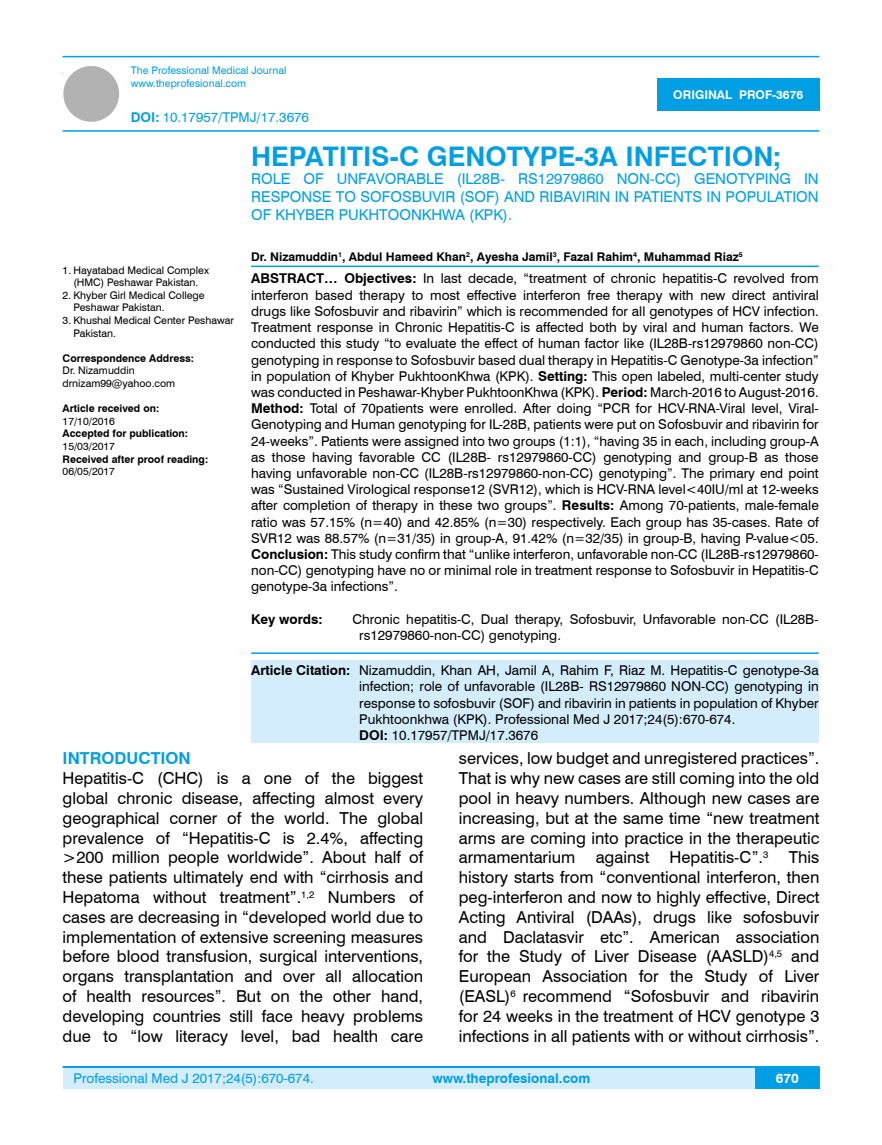
<style>
.page{position:relative;width:882px;height:1145px;background:#fff}
.page>*{position:absolute;margin:0;border:0;box-sizing:border-box;transform-origin:0 0}
.t1{font:700 27px "Swiss 721 BT";color:#009fe3}
.t2{font:16.5px/19.8px "Swiss 721 BT";color:#000;text-align:justify}
.t3{font:700 16.5px "Swiss 721 BT";color:#009fe3}
.t4{font:15px/18px "Swiss 721 BT";color:#009fe3;text-align:justify}
.t5{font:13.5px/16.2px "Swiss 721 BT";color:#000}
.t6{font:13.5px "Swiss 721 BT";color:#009fe3}
.t7{font:700 13.5px "Swiss 721 BT";color:#009fe3}
.t8{font:700 13.5px "Swiss 721 BT";color:#000}
.t9{font:700 13.5px "Swiss 721 BT";color:#fff}
.t10{font:700 12px "Swiss 721 BT";color:#000}
.t11{font:700 12px "Swiss 721 BT";color:#fff}
.t12{font:10.5px/12.6px "Swiss 721 BT";color:#000}
.t13{font:700 10.5px "Swiss 721 BT";color:#000}
.t14{font:10.5px/12.6px "Swiss 721 BT";color:#009fe3}
.s1{font-weight:700}
</style>
<div class="page">
<div style="left:63px;top:1067px;width:756px;height:21px;background:#d4edfc"></div>
<hr style="left:63px;top:1066px;width:756px;height:2px;background:#009fe3">
<div style="left:754px;top:1068px;width:65px;height:20px;background:#009fe3"></div>
<hr style="left:63px;top:56px;width:756px;height:1px;background:#009fe3">
<hr style="left:63px;top:130px;width:756px;height:2px;background:#009fe3">
<div style="left:63px;top:66px;width:56px;height:56px;background:#b3b2b2;border-radius:50%"></div>
<div style="left:657px;top:78px;width:162px;height:33px;background:#009fe3"></div>
<hr style="left:251px;top:265px;width:567px;height:2px;background:#009fe3">
<hr style="left:251px;top:652px;width:567px;height:2px;background:#009fe3">
<div style="left:251px;top:660px;width:567px;height:83px;background:#d4edfc"></div>
<p class="t14" style="left:131px;top:64px;width:157px">The Professional Medical Journal www.theprofesional.com</p>
<p class="t6" style="left:131px;top:108px;width:179px"><span class="s1">DOI:</span> 10.17957/TPMJ/17.3676</p>
<p class="t11" style="left:673px;top:87px;width:131px">ORIGINAL PROF-3676</p>
<p class="t12" style="left:63px;top:263px;width:148px;text-align:center">1. Hayatabad Medical Complex (HMC) Peshawar Pakistan.</p>
<p class="t12" style="left:73px;top:288px;width:132px;text-indent:-11px">2. Khyber Girl Medical College<br>Peshawar Pakistan.</p>
<p class="t12" style="left:73px;top:313px;width:162px;text-indent:-11px">3. Khushal Medical Center Peshawar<br>Pakistan.</p>
<p class="t13" style="left:63px;top:351px;width:133px">Correspondence Address:</p>
<p class="t12" style="left:63px;top:364px;width:114px">Dr. Nizamuddin drnizam99@yahoo.com</p>
<p class="t13" style="left:63px;top:401px;width:98px">Article received on:</p>
<p class="t12" style="left:63px;top:414px;width:54px">17/10/2016</p>
<p class="t13" style="left:63px;top:426px;width:127px">Accepted for publication:</p>
<p class="t12" style="left:63px;top:439px;width:54px">15/03/2017</p>
<p class="t13" style="left:63px;top:451px;width:147px">Received after proof reading:</p>
<p class="t12" style="left:63px;top:465px;width:54px">06/05/2017</p>
<h1 class="t1" style="left:251px;top:137px;width:531px">HEPATITIS-C GENOTYPE-3A INFECTION;</h1>
<p class="t4" style="left:251px;top:169px;width:569px">ROLE OF UNFAVORABLE (IL28B- RS12979860 NON-CC) GENOTYPING IN RESPONSE TO SOFOSBUVIR (SOF) AND RIBAVIRIN IN PATIENTS IN POPULATION OF KHYBER PUKHTOONKHWA (KPK).</p>
<p class="t10" style="left:251px;top:248px;width:493px">Dr. Nizamuddin<sup>1</sup>, Abdul Hameed Khan<sup>2</sup>, Ayesha Jamil<sup>3</sup>, Fazal Rahim<sup>4</sup>, Muhammad Riaz<sup>5</sup></p>
<p class="t5" style="left:251px;top:270px;width:569px;text-align:justify"><span class="s1">ABSTRACT… Objectives:</span> In last decade, “treatment of chronic hepatitis-C revolved from interferon based therapy to most effective interferon free therapy with new direct antiviral drugs like Sofosbuvir and ribavirin” which is recommended for all genotypes of HCV infection.<br>Treatment response in Chronic Hepatitis-C is affected both by viral and human factors. We conducted this study “to evaluate the effect of human factor like (IL28B-rs12979860 non-CC) genotyping in response to Sofosbuvir based dual therapy in Hepatitis-C Genotype-3a infection” in population of Khyber PukhtoonKhwa (KPK). <span class="s1">Setting:</span> This open labeled, multi-center study was conducted in Peshawar-Khyber PukhtoonKhwa (KPK). <span class="s1">Period:</span> March-2016 to August-2016.<br><span class="s1">Method:</span> Total of 70patients were enrolled. After doing “PCR for HCV-RNA-Viral level, Viral-Genotyping and Human genotyping for IL-28B, patients were put on Sofosbuvir and ribavirin for 24-weeks”. Patients were assigned into two groups (1:1), “having 35 in each, including group-A as those having favorable CC (IL28B- rs12979860-CC) genotyping and group-B as those having unfavorable non-CC (IL28B-rs12979860-non-CC) genotyping”. The primary end point was “Sustained Virological response12 (SVR12), which is HCV-RNA level&lt;40IU/ml at 12-weeks after completion of therapy in these two groups”. <span class="s1">Results:</span> Among 70-patients, male-female ratio was 57.15% (n=40) and 42.85% (n=30) respectively. Each group has 35-cases. Rate of SVR12 was 88.57% (n=31/35) in group-A, 91.42% (n=32/35) in group-B, having P-value&lt;05.<br><span class="s1">Conclusion:</span> This study confirm that “unlike interferon, unfavorable non-CC (IL28B-rs12979860- non-CC) genotyping have no or minimal role in treatment response to Sofosbuvir in Hepatitis-C genotype-3a infections”.</p>
<p class="t8" style="left:251px;top:609px;width:73px">Key words:</p>
<p class="t5" style="left:359px;top:610px;width:461px;text-indent:-7px">Chronic hepatitis-C, Dual therapy, Sofosbuvir, Unfavorable non-CC (IL28B&shy;rs12979860-non-CC) genotyping.</p>
<p class="t5" style="left:359px;top:662px;width:461px;text-indent:-108px"><span class="s1">Article Citation:</span> Nizamuddin, Khan AH, Jamil A, Rahim F, Riaz M. Hepatitis-C genotype-3a infection; role of unfavorable (IL28B- RS12979860 NON-CC) genotyping in response to sofosbuvir (SOF) and ribavirin in patients in population of Khyber Pukhtoonkhwa (KPK). Professional Med J 2017;24(5):670-674.<br><span class="s1">DOI:</span> 10.17957/TPMJ/17.3676</p>
<p class="t3" style="left:63px;top:747px;width:130px">INTRODUCTION</p>
<p class="t2" style="left:63px;top:768px;width:362px">Hepatitis-C (CHC) is a one of the biggest global chronic disease, affecting almost every geographical corner of the world. The global prevalence of “Hepatitis-C is 2.4%, affecting &gt;200 million people worldwide”. About half of these patients ultimately end with “cirrhosis and Hepatoma without treatment”.<sup>1,2</sup> Numbers of cases are decreasing in “developed world due to implementation of extensive screening measures before blood transfusion, surgical interventions, organs transplantation and over all allocation of health resources”. But on the other hand, developing countries still face heavy problems due to “low literacy level, bad health care</p>
<p class="t2" style="left:458px;top:748px;width:362px">services, low budget and unregistered practices”.<br>That is why new cases are still coming into the old pool in heavy numbers. Although new cases are increasing, but at the same time “new treatment arms are coming into practice in the therapeutic armamentarium against Hepatitis-C”.<sup>3</sup> This history starts from “conventional interferon, then peg-interferon and now to highly effective, Direct Acting Antiviral (DAAs), drugs like sofosbuvir and Daclatasvir etc”. American association for the Study of Liver Disease (AASLD)<sup>4,5</sup> and European Association for the Study of Liver (EASL)<sup>6</sup> recommend “Sofosbuvir and ribavirin for 24 weeks in the treatment of HCV genotype 3 infections in all patients with or without cirrhosis”.</p>
<p class="t6" style="left:74px;top:1069px;width:241px">Professional Med J 2017;24(5):670-674.</p>
<p class="t7" style="left:432px;top:1069px;width:159px">www.theprofesional.com</p>
<p class="t9" style="left:775px;top:1069px;width:24px">670</p>
</div>
